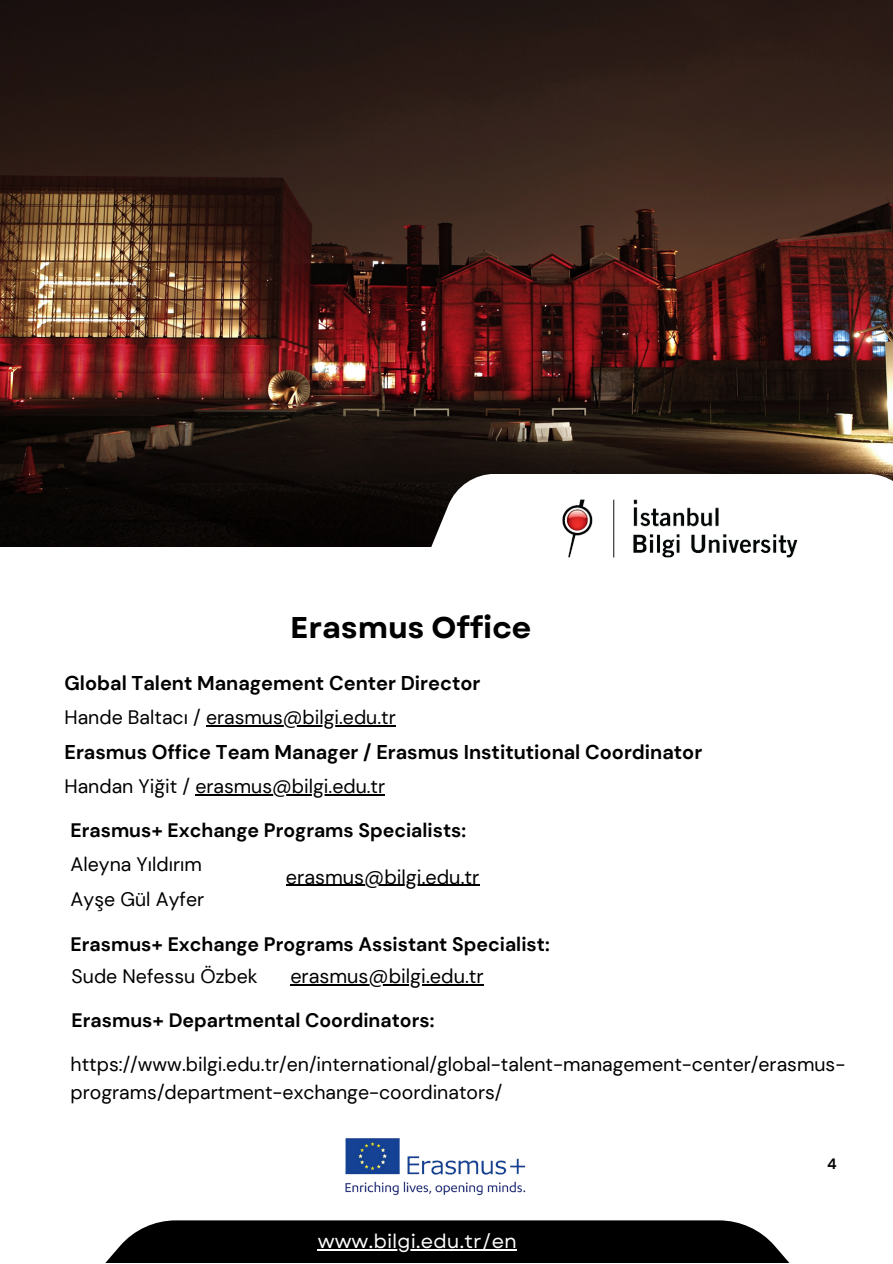
<style>
.page{position:relative;width:893px;height:1264px;background:#fff}
.page>*{position:absolute;margin:0;border:0;box-sizing:border-box;transform-origin:0 0}
.t1{font:700 30px "Garet";color:#000}
.t2{font:700 19.95px "DM Sans";color:#000}
.t3{font:19.8px "DM Sans";color:#000}
.t4{font:19.5px/34.2px "DM Sans";color:#000}
.t5{font:700 19.5px "DM Sans";color:#000}
.t6{font:19.5px "Garet";color:#fff}
.t7{font:700 15px "DM Sans";color:#000}
</style>
<div class="page">
<img style="left:0;top:0;width:892px;height:546px">
<div style="left:92px;top:1220px;width:710px;height:42px;background:#000"></div>
<svg style="left:426px;top:474px;width:466px;height:84px"></svg>
<img style="left:562px;top:495px;width:238px;height:62px">
<img style="left:345px;top:1138px;width:181px;height:58px">
<hr style="left:318px;top:1248px;width:199px;height:1px;background:#fff">
<hr style="left:195px;top:794px;width:190px;height:1px;background:#000">
<hr style="left:206px;top:725px;width:190px;height:1px;background:#000">
<hr style="left:286px;top:884px;width:193px;height:1px;background:#000">
<hr style="left:290px;top:984px;width:193px;height:1px;background:#000">
<h1 class="t1" style="left:290px;top:605px;width:242px">Erasmus Office</h1>
<p class="t2" style="left:64px;top:670px;width:417px">Global Talent Management Center Director</p>
<p class="t4" style="left:64px;top:700px;width:333px">Hande Baltacı / erasmus@bilgi.edu.tr</p>
<p class="t2" style="left:64px;top:739px;width:639px">Erasmus Office Team Manager / Erasmus Institutional Coordinator</p>
<p class="t4" style="left:64px;top:769px;width:322px">Handan Yiğit / erasmus@bilgi.edu.tr</p>
<p class="t5" style="left:71px;top:817px;width:397px">Erasmus+ Exchange Programs Specialists:</p>
<p class="t4" style="left:71px;top:847px;width:135px">Aleyna Yıldırım<br>Ayşe Gül Ayfer</p>
<p class="t5" style="left:71px;top:932px;width:480px">Erasmus+ Exchange Programs Assistant Specialist:</p>
<p class="t4" style="left:72px;top:959px;width:187px">Sude Nefessu Özbek</p>
<p class="t3" style="left:286px;top:863px;width:195px">erasmus@bilgi.edu.tr</p>
<p class="t3" style="left:290px;top:963px;width:195px">erasmus@bilgi.edu.tr</p>
<p class="t5" style="left:72px;top:1007px;width:364px">Erasmus+ Departmental Coordinators:</p>
<p class="t4" style="left:71px;top:1049px;width:776px;line-height:28px">https://www.bilgi.edu.tr/en/international/global-talent-management-center/erasmus&shy;programs/department-exchange-coordinators/</p>
<p class="t6" style="left:318px;top:1226px;width:201px">www.bilgi.edu.tr/en</p>
<p class="t7" style="left:827px;top:1153px;width:11px">4</p>
</div>
